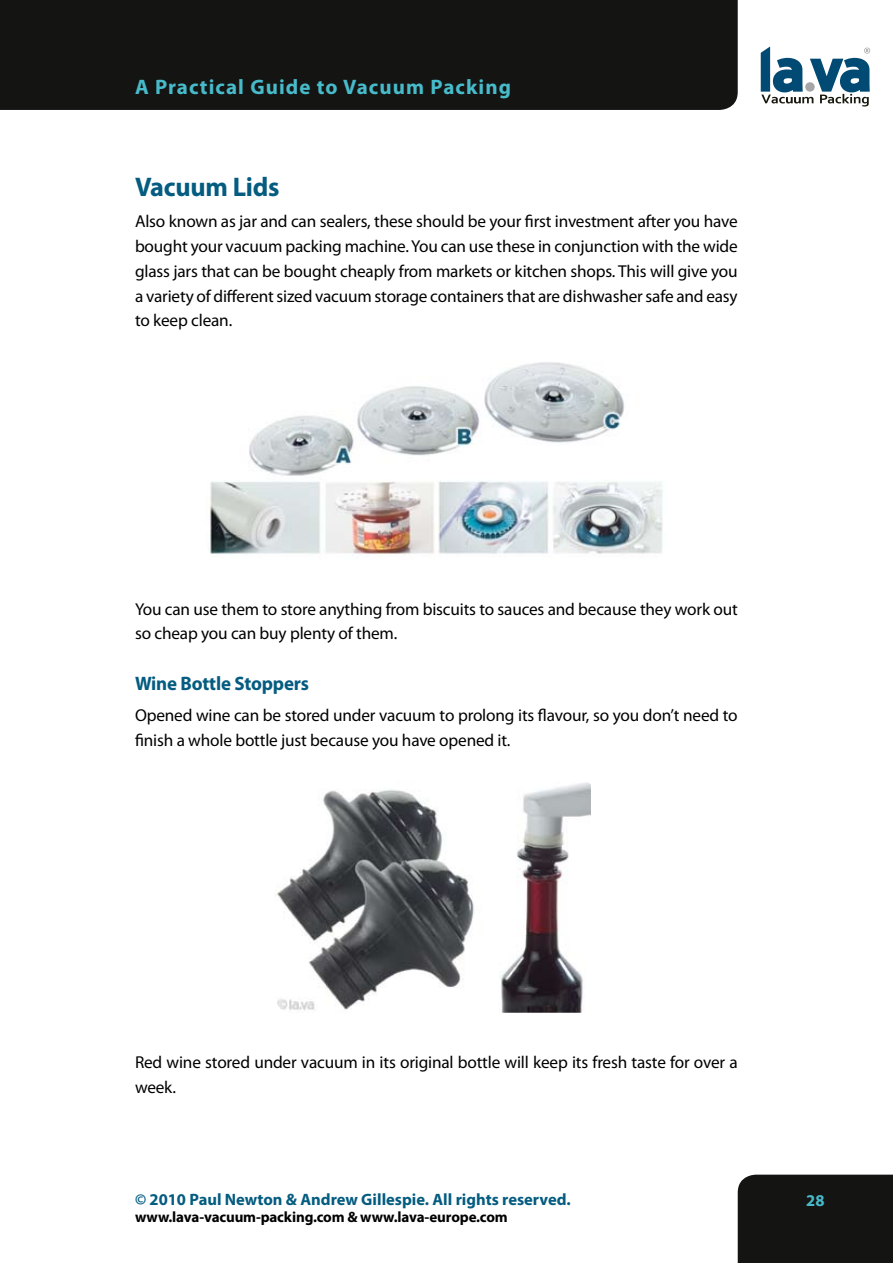
<style>
.page{position:relative;width:893px;height:1263px;background:#fff}
.page>*{position:absolute;margin:0;border:0;box-sizing:border-box;transform-origin:0 0}
.t1{font:700 27px "Myriad Pro";letter-spacing:-.01em;color:#045c80}
.t2{font:700 21px "Myriad Pro";letter-spacing:.05em;color:#47bbca}
.t3{font:700 19.5px "Myriad Pro";letter-spacing:-.01em;color:#045c80}
.t4{font:17.25px/24.8px "Myriad Pro";letter-spacing:-.01em;color:#000}
.t5{font:700 16.5px "Myriad Pro";color:#045c80}
.t6{font:700 16.5px "Myriad Pro";color:#47bbca}
.t7{font:700 15px "Myriad Pro";letter-spacing:-.01em;color:#000}
</style>
<div class="page">
<div style="left:0;top:0;width:738px;height:110px;background:#141413"></div>
<div style="left:738px;top:1175px;width:155px;height:88px;background:#141413"></div>
<svg style="left:760px;top:46px;width:111px;height:61px"></svg>
<img style="left:205px;top:361px;width:462px;height:198px;border-radius:18px">
<img style="left:275px;top:782px;width:315px;height:231px">
<p class="t2" style="left:135px;top:74px;width:378px">A Practical Guide to Vacuum Packing</p>
<h1 class="t1" style="left:135px;top:169px;width:146px">Vacuum Lids</h1>
<p class="t4" style="left:135px;top:209px;width:604px;text-align:justify">Also known as jar and can sealers, these should be your first investment after you have bought your vacuum packing machine. You can use these in conjunction with the wide glass jars that can be bought cheaply from markets or kitchen shops. This will give you a variety of different sized vacuum storage containers that are dishwasher safe and easy to keep clean.</p>
<p class="t4" style="left:135px;top:596px;width:604px">You can use them to store anything from biscuits to sauces and because they work out so cheap you can buy plenty of them.</p>
<p class="t3" style="left:135px;top:670px;width:176px">Wine Bottle Stoppers</p>
<p class="t4" style="left:135px;top:703px;width:604px">Opened wine can be stored under vacuum to prolong its flavour, so you don’t need to finish a whole bottle just because you have opened it.</p>
<p class="t4" style="left:135px;top:1050px;width:604px">Red wine stored under vacuum in its original bottle will keep its fresh taste for over a week.</p>
<p class="t5" style="left:135px;top:1189px;width:437px">© 2010 Paul Newton &amp; Andrew Gillespie. All rights reserved.</p>
<p class="t7" style="left:135px;top:1207px;width:374px">www.lava-vacuum-packing.com &amp; www.lava-europe.com</p>
<p class="t6" style="left:806px;top:1189px;width:19px">28</p>
</div>
